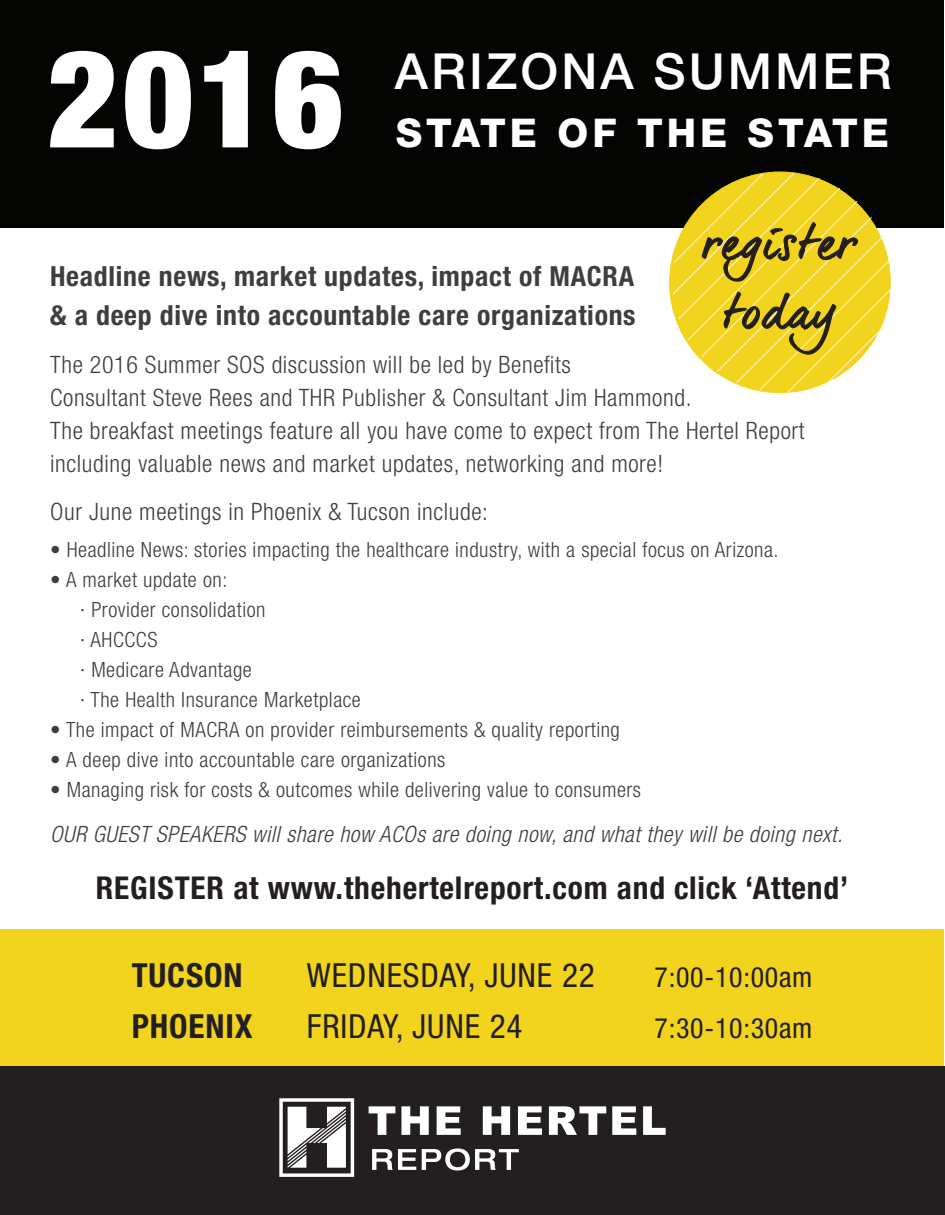
<style>
.page{position:relative;width:945px;height:1215px;background:#fff}
.page>*{position:absolute;margin:0;border:0;box-sizing:border-box;transform-origin:0 0}
.t1{font:500 49.8px "Helvetica Neue LT Std";letter-spacing:.06em;color:#fff}
.t2{font:800 39.6px "Helvetica Neue LT Std";letter-spacing:.1em;color:#fff}
.t3{font:condensed 33.3px "Helvetica Neue LT Std";letter-spacing:.025em;color:#231f20}
.t4{font:700 condensed 33.3px "Helvetica Neue LT Std";letter-spacing:.025em;color:#231f20}
.t5{font:700 condensed 31.5px "Helvetica Neue LT Std";letter-spacing:.025em;color:#231f20}
.t6{font:condensed 28.05px "Helvetica Neue LT Std";letter-spacing:.025em;color:#231f20}
.t7{font:700 condensed 27.75px/39px "Helvetica Neue LT Std";letter-spacing:.025em;color:#3e3e3f}
.t8{font:300 condensed 24px/33px "Helvetica Neue LT Std";letter-spacing:.025em;color:#3e3e3f}
.t9{font:italic 300 condensed 22.5px "Helvetica Neue LT Std";letter-spacing:.025em;color:#3e3e3f}
.t10{font:300 condensed 21px/30px "Helvetica Neue LT Std";letter-spacing:.025em;color:#3e3e3f}
</style>
<div class="page">
<div style="left:0;top:0;width:943px;height:227px;background:#040503"></div>
<div style="left:1px;top:930px;width:943px;height:136px;background:#f2d41e"></div>
<svg style="left:50px;top:51px;width:64px;height:96px"></svg>
<svg style="left:125px;top:51px;width:66px;height:98px"></svg>
<svg style="left:204px;top:51px;width:44px;height:96px"></svg>
<svg style="left:275px;top:51px;width:66px;height:98px"></svg>
<div style="left:1px;top:1066px;width:944px;height:149px;background:#231f20"></div>
<svg style="left:369px;top:1106px;width:26px;height:29px"></svg>
<svg style="left:401px;top:1106px;width:28px;height:29px"></svg>
<svg style="left:437px;top:1106px;width:24px;height:29px"></svg>
<svg style="left:483px;top:1106px;width:27px;height:29px"></svg>
<svg style="left:518px;top:1106px;width:24px;height:29px"></svg>
<svg style="left:549px;top:1106px;width:57px;height:29px"></svg>
<svg style="left:612px;top:1106px;width:24px;height:29px"></svg>
<svg style="left:643px;top:1106px;width:23px;height:29px"></svg>
<svg style="left:372px;top:1149px;width:44px;height:21px"></svg>
<svg style="left:422px;top:1148px;width:97px;height:22px"></svg>
<svg style="left:279px;top:1098px;width:75px;height:79px"></svg>
<svg style="left:672px;top:172px;width:221px;height:221px"></svg>
<h1 class="t1" style="left:395px;top:42px;width:498px">ARIZONA SUMMER</h1>
<h2 class="t2" style="left:396px;top:109px;width:495px">STATE OF THE STATE</h2>
<h3 class="t7" style="left:50px;top:256px;width:587px">Headline news, market updates, impact of MACRA &amp; a deep dive into accountable care organizations</h3>
<p class="t8" style="left:50px;top:347px;width:756px">The 2016 Summer SOS discussion will be led by Benefits<br>Consultant Steve Rees and THR Publisher &amp; Consultant Jim Hammond.<br>The breakfast meetings feature all you have come to expect from The Hertel Report including valuable news and market updates, networking and more!</p>
<p class="t8" style="left:50px;top:494px;width:439px">Our June meetings in Phoenix &amp; Tucson include:</p>
<p class="t10" style="left:50px;top:534px;width:730px">• Headline News: stories impacting the healthcare industry, with a special focus on Arizona.</p>
<p class="t10" style="left:80px;top:564px;width:282px;text-indent:-30px">• A market update on:<br>· Provider consolidation<br>· AHCCCS<br>· Medicare Advantage<br>· The Health Insurance Marketplace</p>
<p class="t10" style="left:50px;top:715px;width:571px">• The impact of MACRA on provider reimbursements &amp; quality reporting</p>
<p class="t10" style="left:50px;top:745px;width:397px">• A deep dive into accountable care organizations</p>
<p class="t10" style="left:50px;top:775px;width:592px">• Managing risk for costs &amp; outcomes while delivering value to consumers</p>
<p class="t9" style="left:50px;top:821px;width:794px">OUR GUEST SPEAKERS will share how ACOs are doing now, and what they will be doing next.</p>
<h3 class="t5" style="left:96px;top:869px;width:754px">REGISTER at www.thehertelreport.com and click ‘Attend’</h3>
<h3 class="t4" style="left:132px;top:955px;width:112px">TUCSON</h3>
<h3 class="t3" style="left:307px;top:956px;width:289px">WEDNESDAY, JUNE 22</h3>
<h3 class="t6" style="left:655px;top:960px;width:160px">7:00-10:00am</h3>
<h3 class="t4" style="left:132px;top:1006px;width:122px">PHOENIX</h3>
<h3 class="t3" style="left:307px;top:1007px;width:217px">FRIDAY, JUNE 24</h3>
<h3 class="t6" style="left:655px;top:1011px;width:160px">7:30-10:30am</h3>
</div>
